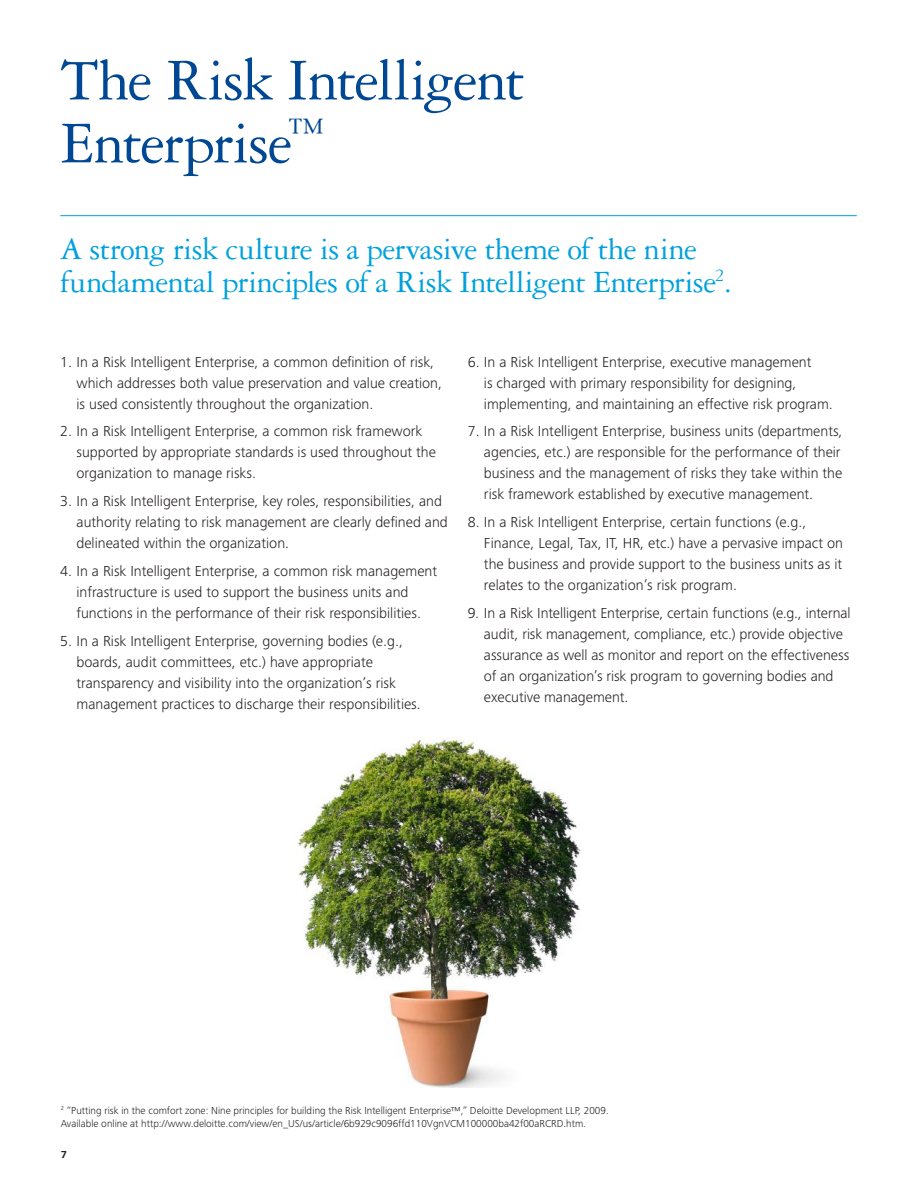
<style>
.page{position:relative;width:918px;height:1188px;background:#fff}
.page>*{position:absolute;margin:0;border:0;box-sizing:border-box;transform-origin:0 0}
.t1{font:63px/63px "Garamond 3 LT Std";letter-spacing:-.03em;color:#004894}
.t2{font:33px/33px "Garamond 3 LT Std";letter-spacing:-.025em;color:#00a0dd}
.t3{font:300 15px/21px "Frutiger Next Pro";color:#241f1f}
.t4{font:300 10.5px/13.5px "Frutiger Next Pro";color:#241f1f}
.t5{font:700 10.5px "Frutiger Next Pro";color:#241f1f}
</style>
<div class="page">
<img style="left:292px;top:737px;width:289px;height:350px">
<hr style="left:60px;top:215px;width:797px;height:1px;background:#00a0dd">
<h1 class="t1" style="left:60px;top:49px;width:467px">The Risk Intelligent<br>Enterprise<sup>™</sup></h1>
<h2 class="t2" style="left:60px;top:233px;width:673px">A strong risk culture is a pervasive theme of the nine fundamental principles of a Risk Intelligent Enterprise<sup>2</sup>.</h2>
<p class="t3" style="left:77px;top:351px;width:367px;text-indent:-16px">1. In a Risk Intelligent Enterprise, a common definition of risk, which addresses both value preservation and value creation, is used consistently throughout the organization.</p>
<p class="t3" style="left:77px;top:421px;width:361px;text-indent:-16px">2. In a Risk Intelligent Enterprise, a common risk framework supported by appropriate standards is used throughout the organization to manage risks.</p>
<p class="t3" style="left:77px;top:491px;width:373px;text-indent:-16px">3. In a Risk Intelligent Enterprise, key roles, responsibilities, and authority relating to risk management are clearly defined and delineated within the organization.</p>
<p class="t3" style="left:77px;top:560px;width:362px;text-indent:-16px">4. In a Risk Intelligent Enterprise, a common risk management infrastructure is used to support the business units and functions in the performance of their risk responsibilities.</p>
<p class="t3" style="left:77px;top:630px;width:346px;text-indent:-16px">5. In a Risk Intelligent Enterprise, governing bodies (e.g., boards, audit committees, etc.) have appropriate transparency and visibility into the organization’s risk management practices to discharge their responsibilities.</p>
<p class="t3" style="left:484px;top:351px;width:350px;text-indent:-16px">6. In a Risk Intelligent Enterprise, executive management<br>is charged with primary responsibility for designing, implementing, and maintaining an effective risk program.</p>
<p class="t3" style="left:484px;top:421px;width:360px;text-indent:-16px">7. In a Risk Intelligent Enterprise, business units (departments, agencies, etc.) are responsible for the performance of their business and the management of risks they take within the risk framework established by executive management.</p>
<p class="t3" style="left:484px;top:512px;width:361px;text-indent:-16px">8. In a Risk Intelligent Enterprise, certain functions (e.g., Finance, Legal, Tax, IT, HR, etc.) have a pervasive impact on the business and provide support to the business units as it relates to the organization’s risk program.</p>
<p class="t3" style="left:484px;top:602px;width:368px;text-indent:-16px">9. In a Risk Intelligent Enterprise, certain functions (e.g., internal audit, risk management, compliance, etc.) provide objective assurance as well as monitor and report on the effectiveness of an organization’s risk program to governing bodies and executive management.</p>
<p class="t4" style="left:61px;top:1104px;width:550px"><sup>2</sup> “Putting risk in the comfort zone: Nine principles for building the Risk Intelligent Enterprise™,” Deloitte Development LLP, 2009.<br>Available online at http://www.deloitte.com/view/en_US/us/article/6b929c9096ffd110VgnVCM100000ba42f00aRCRD.htm.</p>
<p class="t5" style="left:61px;top:1148px;width:8px">7</p>
</div>
